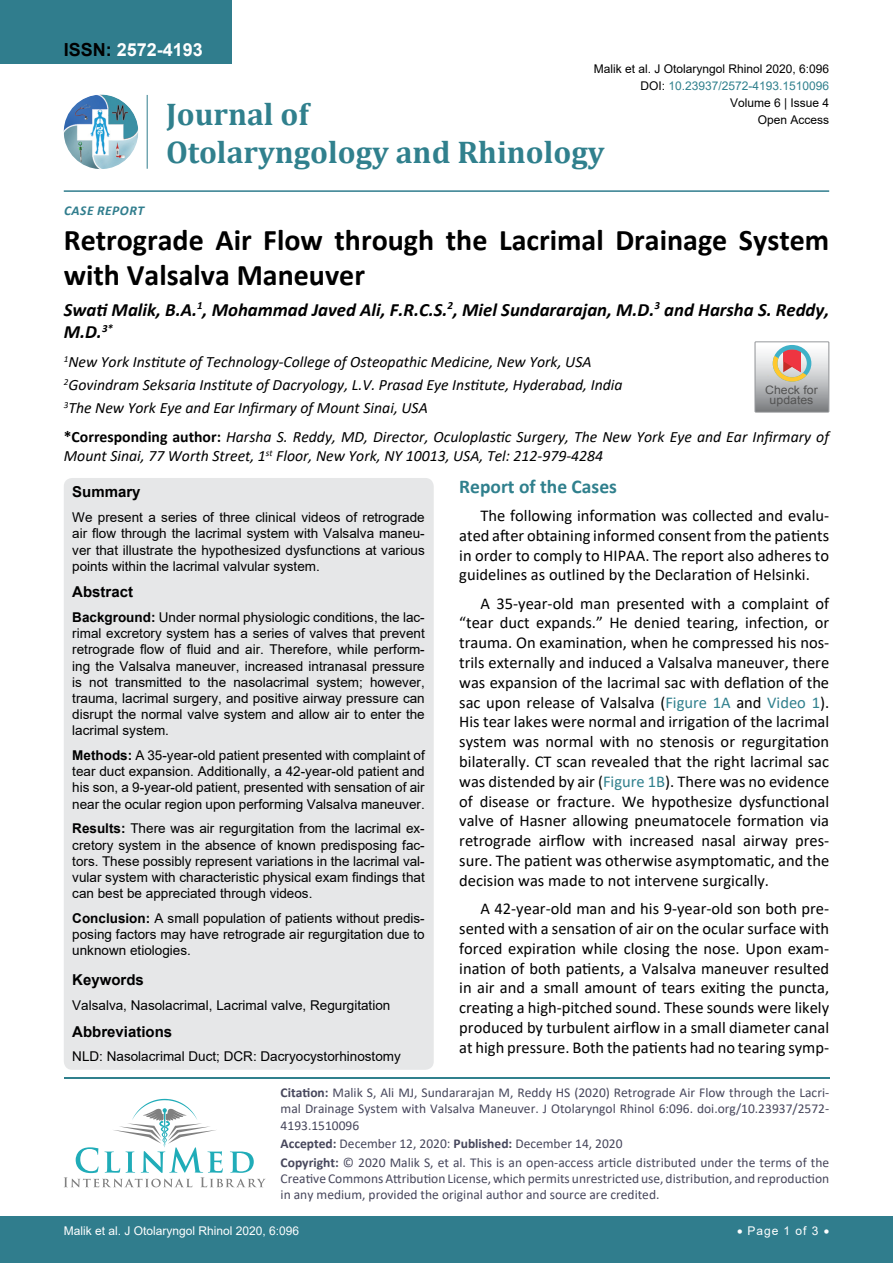
<style>
.page{position:relative;width:893px;height:1263px;background:#fff}
.page>*{position:absolute;margin:0;border:0;box-sizing:border-box;transform-origin:0 0}
.t1{font:700 31.5px/37.8px "Cambria";color:#30808d}
.t2{font:700 30px/34.5px "Calibri";color:#000}
.t3{font:700 19.5px "Calibri";color:#30808d}
.t4{font:italic 700 18.75px/22.5px "Calibri";color:#000}
.t5{font:700 18px "Arial";color:#fff}
.t6{font:16.5px/19.8px "Calibri";color:#000;text-align:justify}
.t7{font:italic 15.75px/23.1px "Calibri";color:#000}
.t8{font:700 15px "Arial";color:#000}
.t9{font:13.5px/16.2px "Arial";color:#000;text-align:justify}
.t10{font:13.5px/16.2px "Calibri";color:#47475c}
.t11{font:italic 700 13.5px "Calibri";letter-spacing:.04em;color:#307d8d}
.t12{font:12px "Arial";color:#000}
.t13{font:12px "Arial";color:#fff}
.t14{font:12px "Arial";color:#30808d}
.t15{font:11.7px/10.1px "Arial";color:#535353;text-align:center;scale:1.06 1}
.s1{color:#000}
.s2{font-weight:700;font-style:normal}
.s3{font-weight:700}
.s4{color:#30808d}
</style>
<div class="page">
<hr style="left:64px;top:1077px;width:765px;height:1px;background:#30808d">
<svg style="left:64px;top:1099px;width:202px;height:88px"></svg>
<img style="left:64px;top:95px;width:74px;height:74px;border-radius:37px">
<hr style="left:147px;top:95px;width:1px;height:74px;background:#307d8d">
<hr style="left:64px;top:190px;width:765px;height:2px;background:#307d8d">
<div style="left:0;top:1217px;width:893px;height:46px;background:#307d8d"></div>
<div style="left:0;top:0;width:231px;height:64px;background:#307d8d"></div>
<div style="left:64px;top:478px;width:370px;height:592px;background:#e6e7e8;border-radius:9px"></div>
<svg style="left:755px;top:342px;width:74px;height:70px;background:#bdb6b3"></svg>
<p class="t5" style="left:64px;top:37px;width:141px"><span class="s1">ISSN:</span> 2572-4193</p>
<p class="t12" style="left:594px;top:60px;width:237px">Malik et al. J Otolaryngol Rhinol 2020, 6:096</p>
<p class="t11" style="left:64px;top:201px;width:82px">Case Repor t</p>
<h1 class="t1" style="left:166px;top:94px;width:440px">Journal of<br>Otolaryngology and Rhinology</h1>
<p class="t14" style="left:640px;top:77px;width:190px"><span class="s1">DOI:</span> 10.23937/2572-4193.1510096</p>
<p class="t12" style="left:758px;top:112px;width:73px">Open Access</p>
<p class="t12" style="left:730px;top:95px;width:101px">Volume 6 | Issue 4</p>
<h2 class="t2" style="left:64px;top:222px;width:767px">Retrograde Air Flow through the Lacrimal Drainage System with Valsalva Maneuver</h2>
<p class="t4" style="left:64px;top:297px;width:767px">Swati Malik, B.A.<sup>1</sup>, Mohammad Javed Ali, F.R.C.S.<sup>2</sup>, Miel Sundararajan, M.D.<sup>3</sup> and Harsha S. Reddy,<br>M.D.<sup>3*</sup></p>
<p class="t7" style="left:64px;top:349px;width:560px"><sup>1</sup>New York Institute of Technology-College of Osteopathic Medicine, New York, USA<br><sup>2</sup>Govindram Seksaria Institute of Dacryology, L.V. Prasad Eye Institute, Hyderabad, India<br><sup>3</sup>The New York Eye and Ear Infirmary of Mount Sinai, USA</p>
<p class="t7" style="left:64px;top:427px;width:767px;line-height:18.9px"><span class="s2">*Corresponding author:</span> Harsha S. Reddy, MD, Director, Oculoplastic Surgery, The New York Eye and Ear Infirmary of<br>Mount Sinai, 77 Worth Street, 1<sup>st</sup> Floor, New York, NY 10013, USA, Tel: 212-979-4284</p>
<p class="t8" style="left:72px;top:481px;width:70px">Summary</p>
<p class="t9" style="left:72px;top:509px;width:354px">We present a series of three clinical videos of retrograde air flow through the lacrimal system with Valsalva maneu&shy;ver that illustrate the hypothesized dysfunctions at various points within the lacrimal valvular system.</p>
<p class="t8" style="left:72px;top:581px;width:62px">Abstract</p>
<p class="t9" style="left:72px;top:609px;width:354px"><span class="s3">Background:</span> Under normal physiologic conditions, the lac&shy;rimal excretory system has a series of valves that prevent retrograde flow of fluid and air. Therefore, while perform&shy;ing the Valsalva maneuver, increased intranasal pressure is not transmitted to the nasolacrimal system; however, trauma, lacrimal surgery, and positive airway pressure can disrupt the normal valve system and allow air to enter the lacrimal system.</p>
<p class="t9" style="left:72px;top:747px;width:354px"><span class="s3">Methods:</span> A 35-year-old patient presented with complaint of tear duct expansion. Additionally, a 42-year-old patient and his son, a 9-year-old patient, presented with sensation of air near the ocular region upon performing Valsalva maneuver.</p>
<p class="t9" style="left:72px;top:820px;width:354px"><span class="s3">Results:</span> There was air regurgitation from the lacrimal ex&shy;cretory system in the absence of known predisposing fac&shy;tors. These possibly represent variations in the lacrimal val&shy;vular system with characteristic physical exam findings that can best be appreciated through videos.</p>
<p class="t9" style="left:72px;top:910px;width:354px"><span class="s3">Conclusion:</span> A small population of patients without predis&shy;posing factors may have retrograde air regurgitation due to unknown etiologies.</p>
<p class="t8" style="left:72px;top:969px;width:73px">Keywords</p>
<p class="t9" style="left:72px;top:997px;width:320px">Valsalva, Nasolacrimal, Lacrimal valve, Regurgitation</p>
<p class="t8" style="left:72px;top:1021px;width:102px">Abbreviations</p>
<p class="t9" style="left:72px;top:1048px;width:330px">NLD: Nasolacrimal Duct; DCR: Dacryocystorhinostomy</p>
<p class="t15" style="left:765px;top:385px;width:51px">Check for updates</p>
<p class="t3" style="left:459px;top:472px;width:159px">Report of the Cases</p>
<p class="t6" style="left:459px;top:505px;width:371px;text-indent:21px">The following information was collected and evalu&shy;ated after obtaining informed consent from the patients in order to comply to HIPAA. The report also adheres to guidelines as outlined by the Declaration of Helsinki.</p>
<p class="t6" style="left:459px;top:593px;width:371px;text-indent:21px">A 35-year-old man presented with a complaint of “tear duct expands.” He denied tearing, infection, or trauma. On examination, when he compressed his nos&shy;trils externally and induced a Valsalva maneuver, there was expansion of the lacrimal sac with deflation of the sac upon release of Valsalva (<span class="s4">Figure 1A</span> and <span class="s4">Video 1</span>).<br>His tear lakes were normal and irrigation of the lacrimal system was normal with no stenosis or regurgitation bilaterally. CT scan revealed that the right lacrimal sac was distended by air (<span class="s4">Figure 1B</span>). There was no evidence of disease or fracture. We hypothesize dysfunctional valve of Hasner allowing pneumatocele formation via retrograde airflow with increased nasal airway pres&shy;sure. The patient was otherwise asymptomatic, and the decision was made to not intervene surgically.</p>
<p class="t6" style="left:459px;top:898px;width:371px;text-indent:21px">A 42-year-old man and his 9-year-old son both pre&shy;sented with a sensation of air on the ocular surface with forced expiration while closing the nose. Upon exam&shy;ination of both patients, a Valsalva maneuver resulted in air and a small amount of tears exiting the puncta, creating a high-pitched sound. These sounds were likely produced by turbulent airflow in a small diameter canal at high pressure. Both the patients had no tearing symp-</p>
<p class="t10" style="left:281px;top:1084px;width:550px;text-align:justify"><span class="s3">Citation:</span> Malik S, Ali MJ, Sundararajan M, Reddy HS (2020) Retrograde Air Flow through the Lacri&shy;mal Drainage System with Valsalva Maneuver. J Otolaryngol Rhinol 6:096. doi.org/10.23937/2572- 4193.1510096</p>
<p class="t10" style="left:281px;top:1134px;width:550px;line-height:18.6px"><span class="s3">Accepted:</span> December 12, 2020: <span class="s3">Published:</span> December 14, 2020<br><span class="s3">Copyright:</span> © 2020 Malik S, et al. This is an open-access article distributed under the terms of the</p>
<p class="t10" style="left:281px;top:1170px;width:550px">Creative Commons Attribution License, which permits unrestricted use, distribution, and reproduction in any medium, provided the original author and source are credited.</p>
<p class="t13" style="left:64px;top:1223px;width:237px">Malik et al. J Otolaryngol Rhinol 2020, 6:096</p>
<p class="t13" style="left:737px;top:1223px;width:94px">• Page 1 of 3 •</p>
</div>
